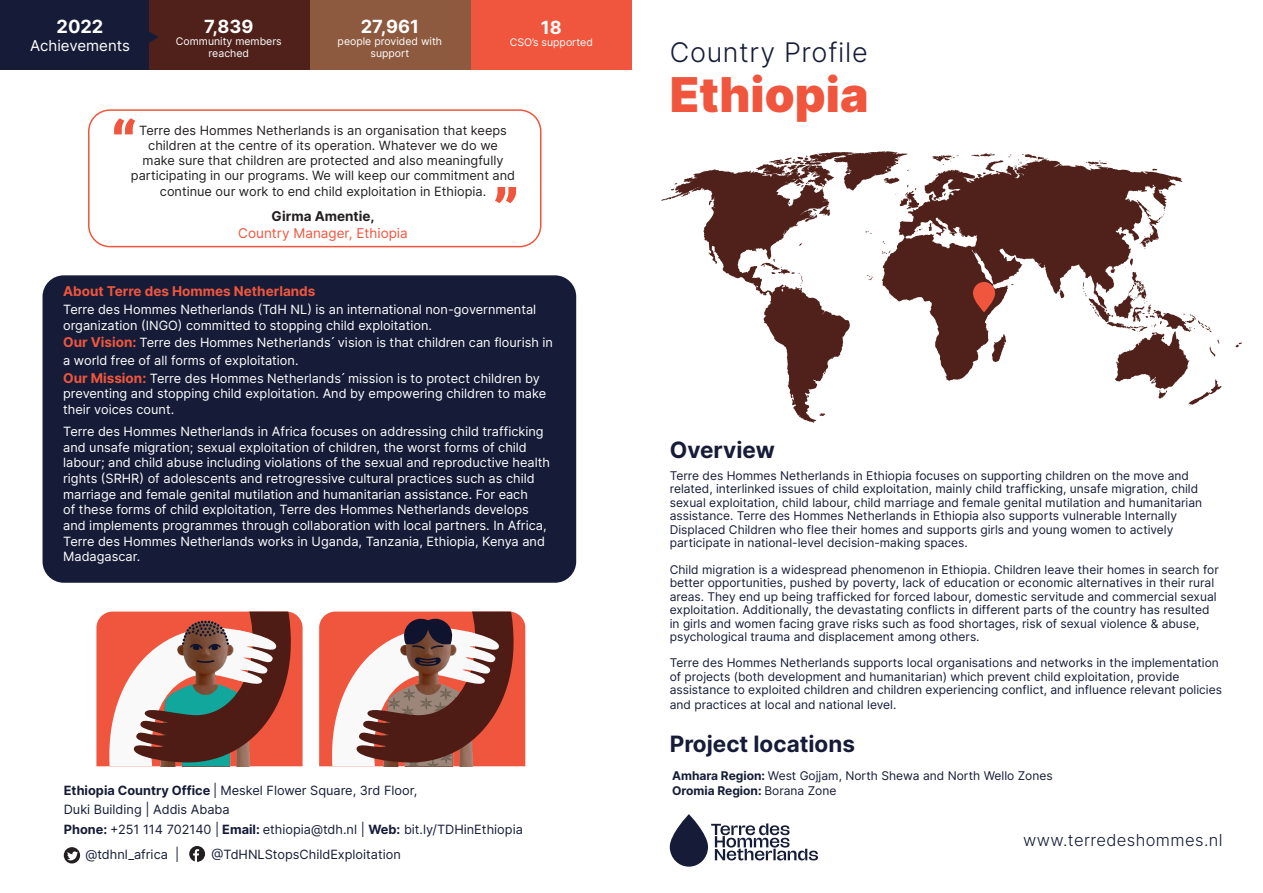
<style>
.page{position:relative;width:1263px;height:893px;background:#fff}
.page>*{position:absolute;margin:0;border:0;box-sizing:border-box;transform-origin:0 0}
.t1{font:900 48px "Inter";color:#f0563d}
.t2{font:300 27px "Inter";letter-spacing:.025em;color:#161c38}
.t3{font:700 22.5px "Inter";color:#161c38}
.t4{font:700 18.15px "Inter";color:#fff}
.t5{font:300 16.5px "Inter";letter-spacing:.025em;color:#161c38}
.t6{font:15px "Inter";color:#fff}
.t7{font:700 13.5px "Inter";color:#f0563d}
.t8{font:13.5px "Inter";color:#f0563d}
.t9{font:700 13.5px "Inter";color:#231f20}
.t10{font:12.75px/15.6px "Inter";color:#fff}
.t11{font:12.75px/15.3px "Inter";color:#231f20;text-align:center}
.t12{font:12.75px/19.2px "Inter";color:#161c38}
.t13{font:12px/13.5px "Inter";color:#161c38}
.t14{font:10.5px/12px "Inter";color:#fff;text-align:center}
.s1{font-weight:700;font-size:13.5px;color:#f0563d}
.s2{font-weight:700}
</style>
<div class="page">
<svg style="left:661px;top:169px;width:189px;height:254px"></svg>
<svg style="left:671px;top:183px;width:6px;height:7px"></svg>
<svg style="left:709px;top:201px;width:3px;height:4px"></svg>
<svg style="left:819px;top:413px;width:6px;height:3px"></svg>
<svg style="left:760px;top:259px;width:43px;height:31px"></svg>
<svg style="left:932px;top:155px;width:27px;height:4px"></svg>
<svg style="left:756px;top:151px;width:152px;height:66px"></svg>
<svg style="left:867px;top:275px;width:6px;height:5px"></svg>
<svg style="left:882px;top:159px;width:300px;height:222px;fill:#50211b"></svg>
<svg style="left:992px;top:334px;width:14px;height:28px"></svg>
<svg style="left:1060px;top:290px;width:4px;height:8px"></svg>
<svg style="left:1235px;top:342px;width:7px;height:5px"></svg>
<svg style="left:1140px;top:207px;width:25px;height:42px"></svg>
<svg style="left:1083px;top:259px;width:138px;height:147px"></svg>
<svg style="left:1086px;top:160px;width:21px;height:6px"></svg>
<svg style="left:971px;top:153px;width:78px;height:21px"></svg>
<svg style="left:939px;top:193px;width:7px;height:6px"></svg>
<svg style="left:973px;top:282px;width:22px;height:30px"></svg>
<div style="left:470px;top:0;width:161px;height:70px;background:#f0563d"></div>
<div style="left:309px;top:0;width:161px;height:70px;background:#8e5a3f"></div>
<div style="left:148px;top:0;width:161px;height:70px;background:#50211b"></div>
<div style="left:0;top:0;width:148px;height:70px;background:#161c38"></div>
<svg style="left:64px;top:847px;width:16px;height:16px"></svg>
<svg style="left:189px;top:846px;width:16px;height:16px"></svg>
<svg style="left:148px;top:30px;width:11px;height:14px"></svg>
<svg style="left:114px;top:118px;width:21px;height:16px"></svg>
<svg style="left:495px;top:187px;width:21px;height:16px"></svg>
<div style="left:88px;top:109px;width:453px;height:138px;border:2px solid #f0563d;border-radius:21px"></div>
<svg style="left:669px;top:814px;width:39px;height:53px;fill:#161c38"></svg>
<svg style="left:711px;top:823px;width:107px;height:37px"></svg>
<div style="left:43px;top:275px;width:533px;height:308px;background:#161c38;border-radius:21px"></div>
<svg style="left:96px;top:612px;width:207px;height:154px"></svg>
<svg style="left:319px;top:612px;width:206px;height:155px"></svg>
<h3 class="t4" style="left:57px;top:13px;width:48px">2022</h3>
<p class="t6" style="left:30px;top:35px;width:101px">Achievements</p>
<h3 class="t4" style="left:204px;top:13px;width:51px">7,839</h3>
<p class="t14" style="left:176px;top:35px;width:107px">Community members reached</p>
<h3 class="t4" style="left:361px;top:13px;width:60px">27,961</h3>
<p class="t14" style="left:338px;top:35px;width:106px">people provided with support</p>
<h3 class="t4" style="left:541px;top:15px;width:22px">18</h3>
<p class="t14" style="left:510px;top:36px;width:85px">CSO’s supported</p>
<p class="t11" style="left:131px;top:122px;width:386px">Terre des Hommes Netherlands is an organisation that keeps children at the centre of its operation. Whatever we do we make sure that children are protected and also meaningfully participating in our programs. We will keep our commitment and continue our work to end child exploitation in Ethiopia.</p>
<p class="t9" style="left:271px;top:206px;width:105px">Girma Amentie,</p>
<p class="t8" style="left:238px;top:224px;width:171px">Country Manager, Ethiopia</p>
<p class="t7" style="left:63px;top:281px;width:254px">About Terre des Hommes Netherlands</p>
<p class="t10" style="left:63px;top:301px;width:475px">Terre des Hommes Netherlands (TdH NL) is an international non-governmental organization (INGO) committed to stopping child exploitation.</p>
<p class="t10" style="left:63px;top:334px;width:491px;line-height:17.7px"><span class="s1">Our Vision:</span> Terre des Hommes Netherlands ́ vision is that children can flourish in a world free of all forms of exploitation.<br><span class="s1">Our Mission:</span> Terre des Hommes Netherlands ́ mission is to protect children by</p>
<p class="t10" style="left:63px;top:386px;width:484px">preventing and stopping child exploitation. And by empowering children to make their voices count.</p>
<p class="t10" style="left:63px;top:423px;width:488px">Terre des Hommes Netherlands in Africa focuses on addressing child trafficking and unsafe migration; sexual exploitation of children, the worst forms of child labour; and child abuse including violations of the sexual and reproductive health rights (SRHR) of adolescents and retrogressive cultural practices such as child marriage and female genital mutilation and humanitarian assistance. For each<br>of these forms of child exploitation, Terre des Hommes Netherlands develops and implements programmes through collaboration with local partners. In Africa, Terre des Hommes Netherlands works in Uganda, Tanzania, Ethiopia, Kenya and Madagascar.</p>
<p class="t12" style="left:64px;top:781px;width:461px"><span class="s2">Ethiopia Country Office</span> | Meskel Flower Square, 3rd Floor,<br>Duki Building | Addis Ababa<br><span class="s2">Phone:</span> +251 114 702140 | <span class="s2">Email:</span> ethiopia@tdh.nl | <span class="s2">Web:</span> bit.ly/TDHinEthiopia</p>
<p class="t12" style="left:85px;top:844px;width:95px">@tdhnl_africa |</p>
<p class="t12" style="left:212px;top:844px;width:191px">@TdHNLStopsChildExploitation</p>
<h2 class="t2" style="left:670px;top:32px;width:199px">Country Profile</h2>
<h1 class="t1" style="left:670px;top:60px;width:200px">Ethiopia</h1>
<h3 class="t3" style="left:670px;top:433px;width:107px">Overview</h3>
<p class="t13" style="left:670px;top:468px;width:534px">Terre des Hommes Netherlands in Ethiopia focuses on supporting children on the move and related, interlinked issues of child exploitation, mainly child trafficking, unsafe migration, child sexual exploitation, child labour, child marriage and female genital mutilation and humanitarian assistance. Terre des Hommes Netherlands in Ethiopia also supports vulnerable Internally Displaced Children who flee their homes and supports girls and young women to actively participate in national-level decision-making spaces.</p>
<p class="t13" style="left:670px;top:562px;width:550px">Child migration is a widespread phenomenon in Ethiopia. Children leave their homes in search for better opportunities, pushed by poverty, lack of education or economic alternatives in their rural areas. They end up being trafficked for forced labour, domestic servitude and commercial sexual exploitation. Additionally, the devastating conflicts in different parts of the country has resulted in girls and women facing grave risks such as food shortages, risk of sexual violence &amp; abuse, psychological trauma and displacement among others.</p>
<p class="t13" style="left:670px;top:656px;width:554px">Terre des Hommes Netherlands supports local organisations and networks in the implementation of projects (both development and humanitarian) which prevent child exploitation, provide assistance to exploited children and children experiencing conflict, and influence relevant policies</p>
<p class="t13" style="left:670px;top:698px;width:228px">and practices at local and national level.</p>
<h3 class="t3" style="left:670px;top:728px;width:187px">Project locations</h3>
<p class="t13" style="left:672px;top:767px;width:382px;line-height:15px"><span class="s2">Amhara Region:</span> West Gojjam, North Shewa and North Wello Zones<br><span class="s2">Oromia Region:</span> Borana Zone</p>
<h3 class="t5" style="left:1023px;top:828px;width:201px">www.terredeshommes.nl</h3>
</div>
